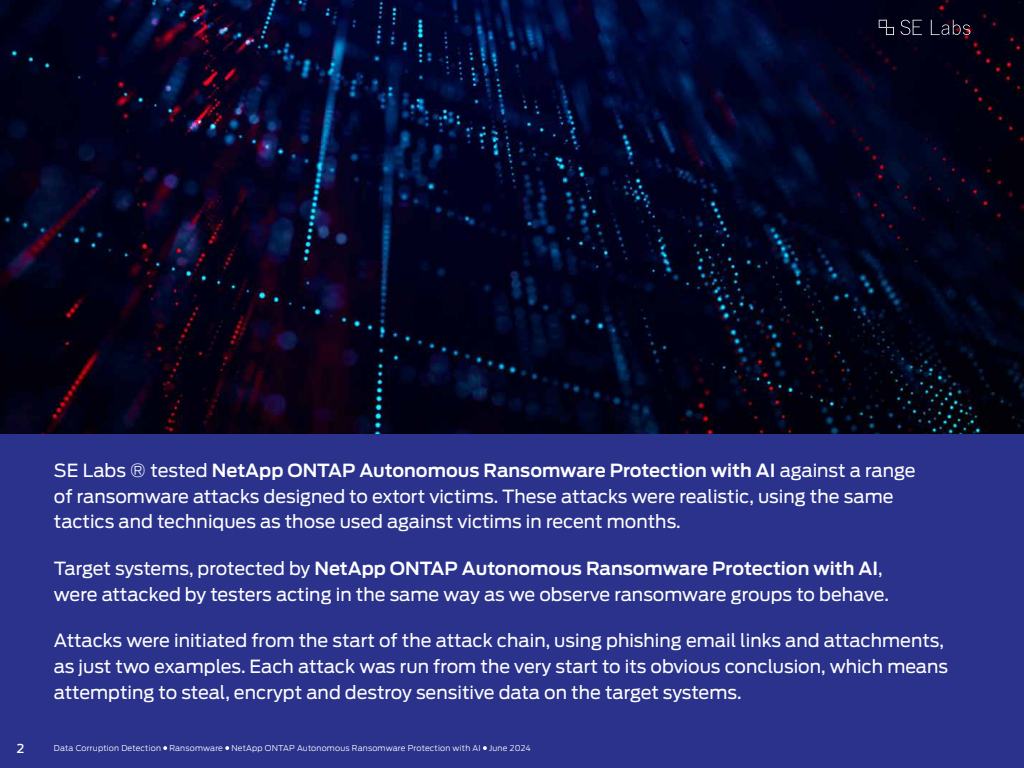
<style>
.page{position:relative;width:1024px;height:768px;background:#fff}
.page>*{position:absolute;margin:0;border:0;box-sizing:border-box;transform-origin:0 0}
.t1{font:18px/25.8px "Ford Antenna";color:#fff}
.t2{font:500 12.2px "Ford Antenna";color:#fff}
.t3{font:300 8px "Ford Antenna";letter-spacing:.025em;color:#fff}
.s1{font-weight:300}
.s2{font-weight:600}
</style>
<div class="page">
<img style="left:0;top:0;width:1024px;height:435px">
<div style="left:0;top:435px;width:1024px;height:333px;background:#2a328c"></div>
<svg style="left:163px;top:746px;width:4px;height:4px"></svg>
<svg style="left:225px;top:746px;width:4px;height:4px"></svg>
<svg style="left:483px;top:746px;width:4px;height:4px"></svg>
<svg style="left:900px;top:20px;width:22px;height:15px"></svg>
<svg style="left:931px;top:20px;width:39px;height:15px"></svg>
<svg style="left:879px;top:20px;width:15px;height:15px"></svg>
<p class="t1" style="left:54px;top:455px;width:863px">SE Labs <span class="s1">®</span> tested <span class="s2">NetApp ONTAP Autonomous Ransomware Protection with AI</span> against a range of ransomware attacks designed to extort victims. These attacks were realistic, using the same tactics and techniques as those used against victims in recent months.</p>
<p class="t1" style="left:54px;top:553px;width:837px">Target systems, protected by <span class="s2">NetApp ONTAP Autonomous Ransomware Protection with AI</span>, were attacked by testers acting in the same way as we observe ransomware groups to behave.</p>
<p class="t1" style="left:54px;top:626px;width:896px">Attacks were initiated from the start of the attack chain, using phishing email links and attachments, as just two examples. Each attack was run from the very start to its obvious conclusion, which means attempting to steal, encrypt and destroy sensitive data on the target systems.</p>
<p class="t2" style="left:17px;top:738px;width:9px">2</p>
<p class="t3" style="left:54px;top:741px;width:478px">Data Corruption Detection Ransomware NetApp ONTAP Autonomous Ransomware Protection with AI June 2024</p>
</div>
